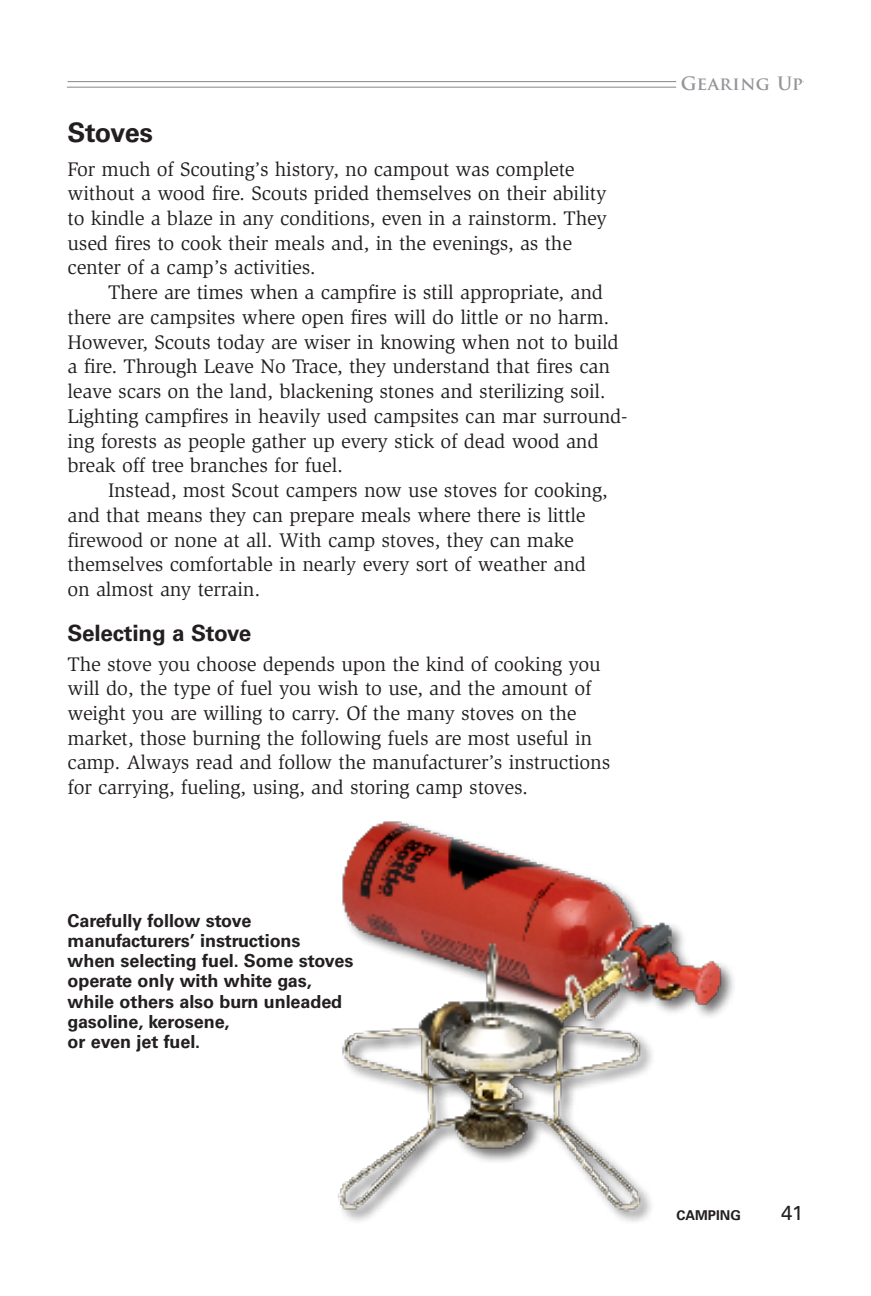
<style>
.page{position:relative;width:871px;height:1296px;background:#fff}
.page>*{position:absolute;margin:0;border:0;box-sizing:border-box;transform-origin:0 0}
.t1{font:700 27px "Univers";letter-spacing:-.03em;color:#231f20}
.t2{font:700 22.5px "Univers";letter-spacing:-.01em;color:#231f20}
.t3{font:20.25px/24.8px "Slimbach";letter-spacing:-.01em;color:#231f20}
.t4{font:20.25px "Univers";color:#231f20}
.t5{font:700 18px/20.2px "Univers";letter-spacing:-.005em;color:#231f20}
.t6{font:700 18px "Trajan Pro";letter-spacing:.03em;color:#939598}
.t7{font:700 13.5px "Univers";color:#231f20}
.s1{color:#fff}
</style>
<div class="page">
<hr style="left:67px;top:87px;width:736px;height:1px;background:#939598">
<hr style="left:68px;top:81px;width:735px;height:1px;background:#939598">
<div style="left:676px;top:68px;width:127px;height:31px;background:#fff"></div>
<img style="left:338px;top:821px;width:396px;height:401px">
<h1 class="t1" style="left:68px;top:116px;width:87px">Stoves</h1>
<p class="t3" style="left:68px;top:156px;width:541px">For much of Scouting’s history, no campout was complete without a wood fire. Scouts prided themselves on their ability to kindle a blaze in any conditions, even in a rainstorm. They used fires to cook their meals and, in the evenings, as the center of a camp’s activities.</p>
<p class="t3" style="left:68px;top:280px;width:561px;text-indent:40px">There are times when a campfire is still appropriate, and there are campsites where open fires will do little or no harm.<br>However, Scouts today are wiser in knowing when not to build a fire. Through Leave No Trace, they understand that fires can leave scars on the land, blackening stones and sterilizing soil.<br>Lighting campfires in heavily used campsites can mar surround&shy;ing forests as people gather up every stick of dead wood and break off tree branches for fuel.</p>
<p class="t3" style="left:68px;top:478px;width:542px;text-indent:40px">Instead, most Scout campers now use stoves for cooking, and that means they can prepare meals where there is little firewood or none at all. With camp stoves, they can make themselves comfortable in nearly every sort of weather and on almost any terrain.</p>
<p class="t2" style="left:68px;top:620px;width:185px">Selecting a Stove</p>
<p class="t3" style="left:68px;top:651px;width:544px">The stove you choose depends upon the kind of cooking you will do, the type of fuel you wish to use, and the amount of weight you are willing to carry. Of the many stoves on the market, those burning the following fuels are most useful in camp. Always read and follow the manufacturer’s instructions for carrying, fueling, using, and storing camp stoves.</p>
<p class="t5" style="left:68px;top:910px;width:287px">Carefully follow stove manufacturers’ instructions<br>when selecting fuel. Some stoves operate only with white gas, while others also burn unleaded gasoline, kerosene,<br>or even jet fuel.</p>
<p class="t6" style="left:675px;top:72px;width:129px"><span class="s1">.</span>Gearing Up</p>
<p class="t7" style="left:676px;top:1207px;width:66px">CAMPING</p>
<p class="t4" style="left:781px;top:1200px;width:24px">41</p>
</div>
